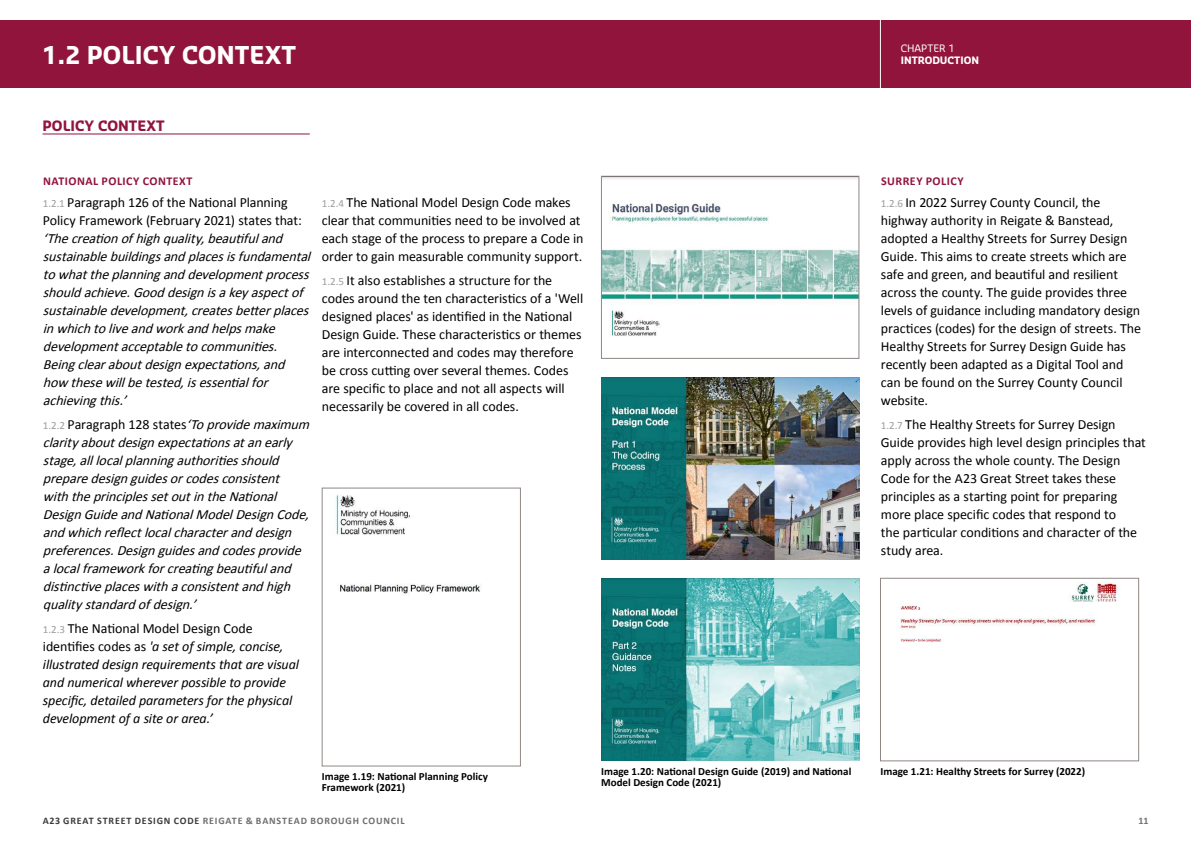
<style>
.page{position:relative;width:1191px;height:842px;background:#fff}
.page>*{position:absolute;margin:0;border:0;box-sizing:border-box;transform-origin:0 0}
.t1{font:700 24px "Sansa Pro";color:#fff}
.t2{font:14px/18px "Calibri";letter-spacing:-.005em;color:#000}
.t3{font:italic 14px/18px "Calibri";color:#000}
.t4{font:italic 14px/18px "Calibri";letter-spacing:-.01em;color:#000}
.t5{font:700 14px "Sansa Pro";color:#91143c}
.t6{font:700 12px "Calibri";letter-spacing:.04em;color:#91143c}
.t7{font:700 11px/11px "Calibri";color:#000}
.t8{font:700 10px "Calibri";letter-spacing:.08em;color:#706f6f}
.t9{font:700 10px "Sansa Pro";color:#fff}
.t10{font:10px "Sansa Pro";color:#fff}
.s1{font-size:11px;color:#9d9d9c}
.s2{font-style:normal;font-size:11px;color:#9d9d9c}
.s3{font-style:normal}
.s4{color:#3c3c3b}
</style>
<div class="page">
<div style="left:0;top:20px;width:1191px;height:68px;background:#91143c"></div>
<hr style="left:880px;top:20px;width:1px;height:68px;background:#fff">
<img style="left:603px;top:178px;width:254px;height:159px">
<div style="left:601px;top:176px;width:258px;height:183px;border:1px solid #8f8885"></div>
<img style="left:601px;top:377px;width:258px;height:183px">
<img style="left:601px;top:578px;width:258px;height:183px">
<img style="left:336px;top:495px;width:146px;height:99px">
<div style="left:322px;top:488px;width:199px;height:278px;border:1px solid #8f8885"></div>
<hr style="left:43px;top:133px;width:267px;height:1px;background:#91143c">
<img style="left:900px;top:581px;width:219px;height:61px">
<div style="left:880px;top:578px;width:258px;height:183px;border:1px solid #8f8885"></div>
<h1 class="t1" style="left:43px;top:39px;width:255px">1.2 POLICY CONTEXT</h1>
<p class="t5" style="left:43px;top:116px;width:124px">POLICY CONTEXT</p>
<p class="t6" style="left:43px;top:174px;width:151px">NATIONAL POLICY CONTEXT</p>
<p class="t2" style="left:43px;top:192px;width:260px"><span class="s1">1.2.1</span> Paragraph 126 of the National Planning<br>Policy Framework (February 2021) states that:</p>
<p class="t3" style="left:43px;top:228px;width:273px">‘Thecreationofhighquality,beautifuland sustainablebuildingsandplacesisfundamental towhattheplanninganddevelopmentprocess shouldachieve.Gooddesignisakeyaspectof sustainabledevelopment,createsbetterplaces inwhichtoliveandworkandhelpsmake developmentacceptabletocommunities.<br>Beingclearaboutdesignexpectations,and how thesewillbetested,isessentialfor achievingthis.’</p>
<p class="t3" style="left:43px;top:414px;width:272px"><span class="s2">1.2.2</span> <span class="s3">Paragraph 128 states</span>‘Toprovidemaximum clarityaboutdesignexpectationsatanearly stage,alllocalplanningauthoritiesshould preparedesignguidesorcodesconsistent withtheprinciplessetoutintheNational DesignGuideandNationalModelDesignCode, andwhichreflectlocalcharacteranddesign preferences.Designguidesandcodesprovide alocalframeworkforcreatingbeautifuland distinctiveplaceswithaconsistentandhigh qualitystandardofdesign.’</p>
<p class="t4" style="left:43px;top:618px;width:258px"><span class="s2">1.2.3</span> <span class="s3">The National Model Design Code identifies codes as</span> 'a set of simple, concise, illustrated design requirements that are visual and numerical wherever possible to provide specific, detailed parameters for the physical development of a site or area.’</p>
<p class="t2" style="left:322px;top:192px;width:263px"><span class="s1">1.2.4</span> The National Model Design Code makes clear that communities need to be involved at each stage of the process to prepare a Code in order to gain measurable community support.</p>
<p class="t2" style="left:322px;top:270px;width:263px"><span class="s1">1.2.5</span> It also establishes a structure for the codes around the ten characteristics of a 'Well designed places' as identified in the National Design Guide. These characteristics or themes are interconnected and codes may therefore be cross cutting over several themes. Codes are specific to place and not all aspects will necessarily be covered in all codes.</p>
<p class="t7" style="left:322px;top:770px;width:167px">Image 1.19: National Planning Policy<br>Framework (2021)</p>
<p class="t8" style="left:43px;top:814px;width:363px"><span class="s4">A23 GREAT STREET DESIGN CODE</span> REIGATE &amp; BANSTEAD BOROUGH COUNCIL</p>
<p class="t7" style="left:601px;top:765px;width:252px">Image 1.20: National Design Guide (2019) and National<br>Model Design Code (2021)</p>
<p class="t10" style="left:900px;top:42px;width:55px">CHAPTER 1</p>
<p class="t9" style="left:900px;top:54px;width:80px">INTRODUCTION</p>
<p class="t6" style="left:881px;top:174px;width:84px">SURREY POLICY</p>
<p class="t2" style="left:881px;top:192px;width:262px"><span class="s1">1.2.6</span> In 2022 Surrey County Council, the highway authority in Reigate &amp; Banstead, adopted a Healthy Streets for Surrey Design Guide. This aims to create streets which are safe and green, and beautiful and resilient across the county. The guide provides three levels of guidance including mandatory design practices (codes) for the design of streets. The Healthy Streets for Surrey Design Guide has recently been adapted as a Digital Tool and can be found on the Surrey County Council website.</p>
<p class="t2" style="left:881px;top:414px;width:266px"><span class="s1">1.2.7</span> The Healthy Streets for Surrey Design Guide provides high level design principles that apply across the whole county. The Design Code for the A23 Great Street takes these principles as a starting point for preparing more place specific codes that respond to<br>the particular conditions and character of the study area.</p>
<p class="t7" style="left:880px;top:765px;width:206px">Image 1.21: Healthy Streets for Surrey (2022)</p>
<p class="t8" style="left:1138px;top:814px;width:12px">11</p>
</div>
